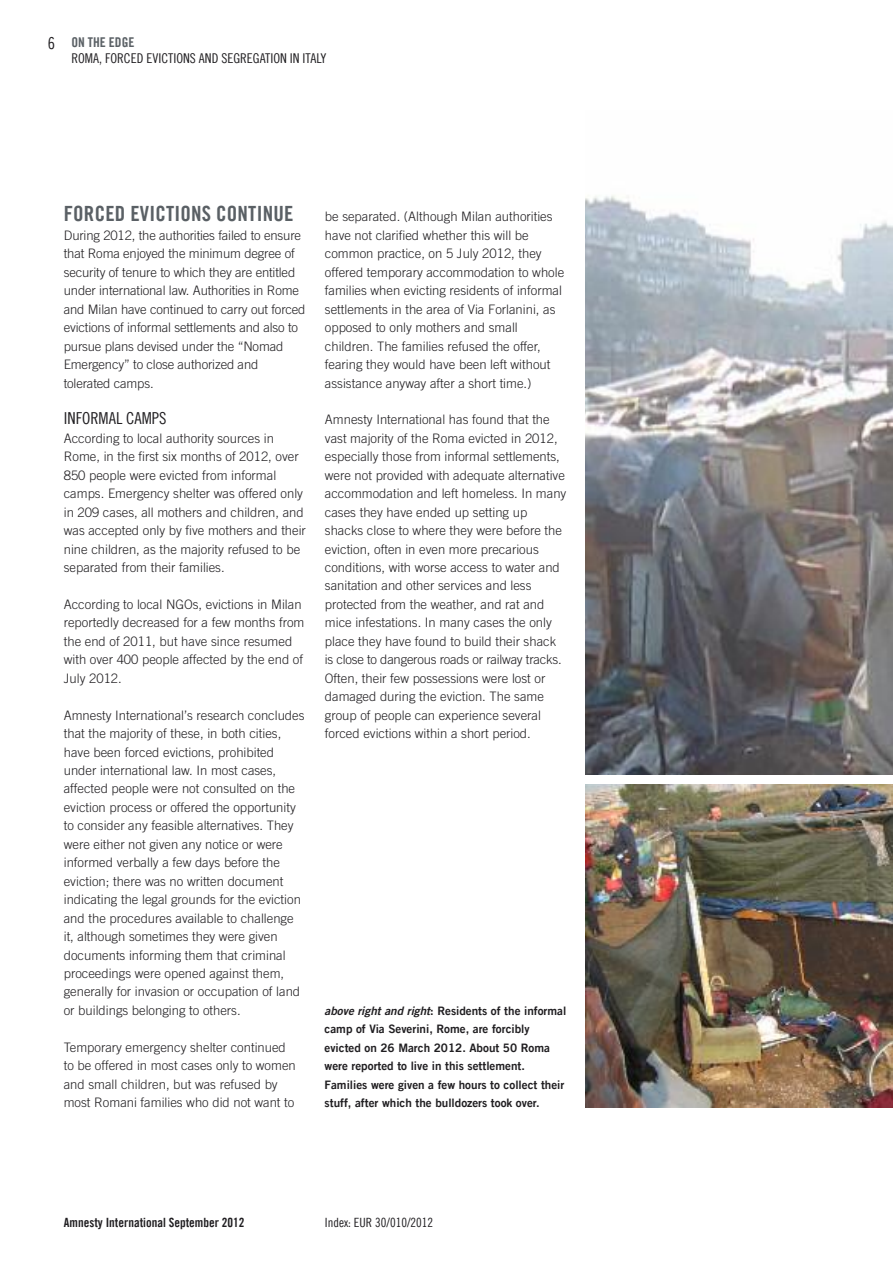
<style>
.page{position:relative;width:893px;height:1263px;background:#fff}
.page>*{position:absolute;margin:0;border:0;box-sizing:border-box;transform-origin:0 0}
.t1{font:21px "Amnesty Trade Gothic Bd Cn 20";letter-spacing:.01em;color:#5a6065}
.t2{font:16.5px "Amnesty Trade Gothic Cn 18";color:#201e21}
.t3{font:13.5px "Amnesty Trade Gothic Cn 18";color:#201e21}
.t4{font:13.5px "Amnesty Trade Gothic Bd Cn 20";color:#5a6065}
.t5{font:300 13.05px/18.5px "Amnesty Trade Gothic";color:#201e21}
.t6{font:12.75px "Amnesty Trade Gothic Bd Cn 20";color:#201e21}
.t7{font:12.75px "Amnesty Trade Gothic Cn 18";color:#201e21}
.t8{font:11.7px/18.5px "Amnesty Trade Gothic Bd 2";color:#201e21}
.s1{font-family:"Amnesty Trade Gothic Bd 2 Obl"}
</style>
<div class="page">
<img style="left:585px;top:195px;width:308px;height:580px">
<img style="left:585px;top:784px;width:308px;height:323px">
<p class="t2" style="left:48px;top:33px;width:9px">6</p>
<p class="t4" style="left:71px;top:33px;width:64px">ON THE EDGE</p>
<p class="t3" style="left:71px;top:50px;width:257px">ROMA, FORCED EVICTIONS AND SEGREGATION IN ITALY</p>
<h1 class="t1" style="left:64px;top:201px;width:231px">FORCED EVICTIONS CONTINUE</h1>
<p class="t5" style="left:64px;top:226px;width:243px">During 2012, the authorities failed to ensure that Roma enjoyed the minimum degree of security of tenure to which they are entitled under international law. Authorities in Rome and Milan have continued to carry out forced evictions of informal settlements and also to pursue plans devised under the “Nomad Emergency” to close authorized and tolerated camps.</p>
<p class="t2" style="left:64px;top:408px;width:104px">INFORMAL CAMPS</p>
<p class="t5" style="left:64px;top:429px;width:244px">According to local authority sources in Rome, in the first six months of 2012, over 850 people were evicted from informal camps. Emergency shelter was offered only in 209 cases, all mothers and children, and was accepted only by five mothers and their nine children, as the majority refused to be separated from their families.</p>
<p class="t5" style="left:64px;top:595px;width:242px">According to local NGOs, evictions in Milan reportedly decreased for a few months from the end of 2011, but have since resumed with over 400 people affected by the end of July 2012.</p>
<p class="t5" style="left:64px;top:705px;width:242px">Amnesty International’s research concludes that the majority of these, in both cities, have been forced evictions, prohibited under international law. In most cases, affected people were not consulted on the eviction process or offered the opportunity to consider any feasible alternatives. They were either not given any notice or were informed verbally a few days before the eviction; there was no written document indicating the legal grounds for the eviction and the procedures available to challenge it, although sometimes they were given documents informing them that criminal proceedings were opened against them, generally for invasion or occupation of land or buildings belonging to others.</p>
<p class="t5" style="left:64px;top:1038px;width:234px">Temporary emergency shelter continued to be offered in most cases only to women and small children, but was refused by most Romani families who did not want to</p>
<p class="t5" style="left:325px;top:207px;width:241px">be separated. (Although Milan authorities have not clarified whether this will be common practice, on 5 July 2012, they offered temporary accommodation to whole families when evicting residents of informal settlements in the area of Via Forlanini, as opposed to only mothers and small children. The families refused the offer, fearing they would have been left without assistance anyway after a short time.)</p>
<p class="t5" style="left:325px;top:410px;width:243px">Amnesty International has found that the vast majority of the Roma evicted in 2012, especially those from informal settlements, were not provided with adequate alternative accommodation and left homeless. In many cases they have ended up setting up shacks close to where they were before the eviction, often in even more precarious conditions, with worse access to water and sanitation and other services and less protected from the weather, and rat and mice infestations. In many cases the only place they have found to build their shack is close to dangerous roads or railway tracks.<br>Often, their few possessions were lost or damaged during the eviction. The same group of people can experience several forced evictions within a short period.</p>
<p class="t8" style="left:325px;top:1001px;width:243px"><span class="s1">above right and right</span>: Residents of the informal camp of Via Severini, Rome, are forcibly evicted on 26 March 2012. About 50 Roma were reported to live in this settlement.<br>Families were given a few hours to collect their stuff, after which the bulldozers took over.</p>
<p class="t6" style="left:64px;top:1214px;width:182px">AMNESTY INTERNATIONAL SEPTEMBER 2012</p>
<p class="t7" style="left:325px;top:1214px;width:110px">INDEX: EUR 30/010/2012</p>
</div>
